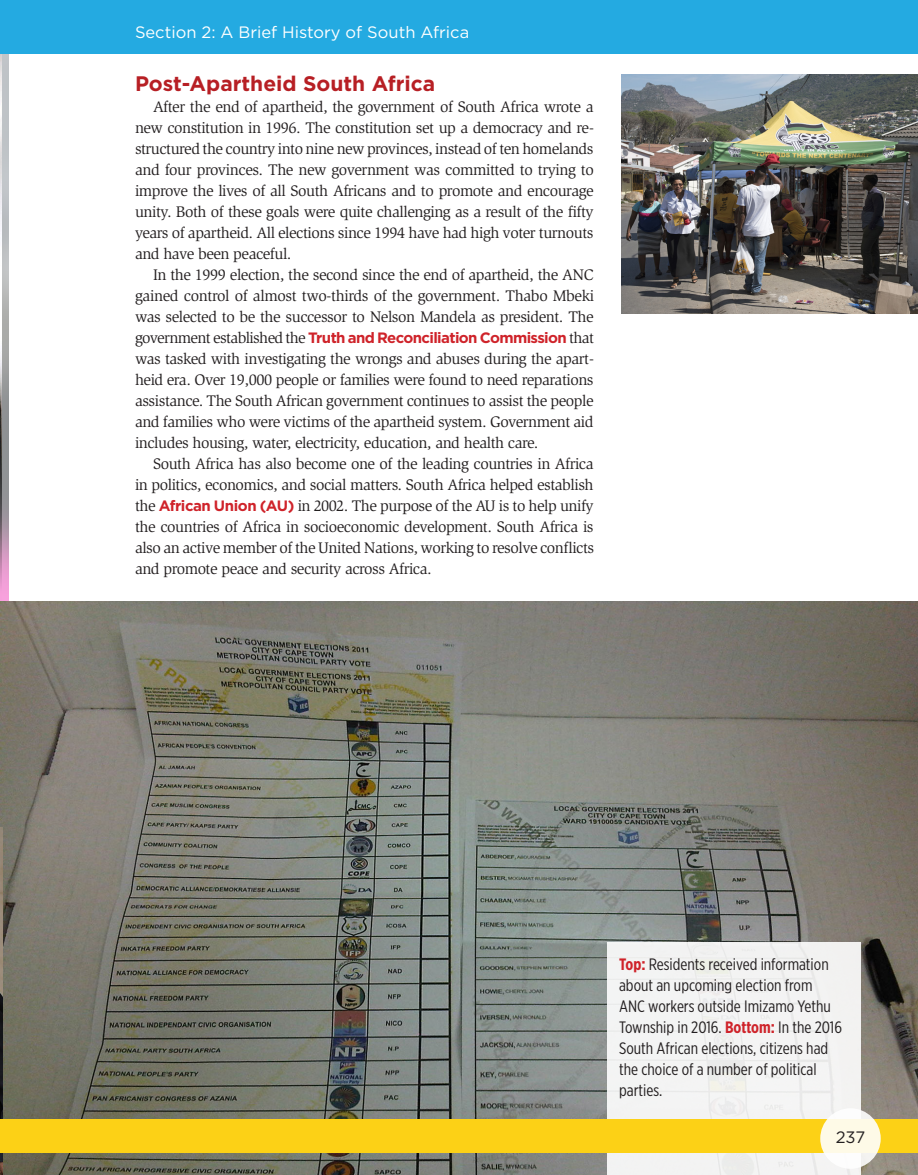
<style>
.page{position:relative;width:918px;height:1175px;background:#fff}
.page>*{position:absolute;margin:0;border:0;box-sizing:border-box;transform-origin:0 0}
.WS_-__B__Subtitle__r{font:700 21px "Gotham";color:#b71f24}
.WS_-_Caption_txt{font:16.5px/21px "Gotham X Narrow";color:#231f20}
.PAGE_HEADER__right_s{font:16.5px "Gotham";color:#fff}
.t1{font:16.5px "Gotham";color:#231f20}
.WS_-_body_copy_JUSTI{font:15.75px/21px "Slimbach Std";letter-spacing:-.03em;color:#231f20;text-align:justify}
.WS_-_body_copy_JUSTI-2{font:700 15px "Gotham";letter-spacing:-.04em;color:#cf232a}
.s1{font-family:"Slimbach Std";font-weight:400;font-size:15.75px;color:#231f20}
.s2{font-family:"Gotham";font-weight:700;font-size:15px;color:#cf232a}
.s3{font-weight:700;color:#cf232a}
</style>
<div class="page">
<img style="left:1px;top:54px;width:8px;height:547px">
<img style="left:0;top:601px;width:918px;height:573px">
<img style="left:0;top:54px;width:1px;height:549px">
<div style="left:607px;top:942px;width:254px;height:232px;background:#f3f3f3"></div>
<img style="left:621px;top:74px;width:297px;height:240px">
<img style="left:0;top:828px;width:2px;height:346px">
<div style="left:0;top:1119px;width:918px;height:33px;background:#fcd116"></div>
<div style="left:0;top:0;width:918px;height:54px;background:#24aae1"></div>
<svg style="left:820px;top:1108px;width:61px;height:60px;fill:#fefae7"></svg>
<p class="PAGE_HEADER__right_s" style="left:135px;top:22px;width:336px">Section 2: A Brief History of South Africa</p>
<p class="WS_-__B__Subtitle__r" style="left:135px;top:70px;width:302px">Post-Apartheid South Africa</p>
<p class="WS_-_body_copy_JUSTI" style="left:135px;top:96px;width:461px;text-indent:18px">After the end of apartheid, the government of South Africa wrote a new constitution in 1996. The constitution set up a democracy and re&shy;structured the country into nine new provinces, instead of ten homelands and four provinces. The new government was committed to trying to improve the lives of all South Africans and to promote and encourage unity. Both of these goals were quite challenging as a result of the fifty years of apartheid. All elections since 1994 have had high voter turnouts and have been peaceful.</p>
<p class="WS_-_body_copy_JUSTI" style="left:135px;top:264px;width:461px;text-indent:18px">In the 1999 election, the second since the end of apartheid, the ANC gained control of almost two-thirds of the government. Thabo Mbeki was selected to be the successor to Nelson Mandela as president. The</p>
<p class="WS_-_body_copy_JUSTI-2" style="left:135px;top:328px;width:461px"><span class="s1">government established the</span> Truth and Reconciliation Commission <span class="s1">that</span></p>
<p class="WS_-_body_copy_JUSTI" style="left:135px;top:348px;width:461px">was tasked with investigating the wrongs and abuses during the apart&shy;heid era. Over 19,000 people or families were found to need reparations assistance. The South African government continues to assist the people and families who were victims of the apartheid system. Government aid includes housing, water, electricity, education, and health care.</p>
<p class="WS_-_body_copy_JUSTI" style="left:135px;top:453px;width:461px;text-indent:18px">South Africa has also become one of the leading countries in Africa in politics, economics, and social matters. South Africa helped establish the <span class="s2">African Union (AU)</span> in 2002. The purpose of the AU is to help unify the countries of Africa in socioeconomic development. South Africa is also an active member of the United Nations, working to resolve conflicts and promote peace and security across Africa.</p>
<p class="WS_-_Caption_txt" style="left:619px;top:953px;width:225px"><span class="s3">Top:</span> Residents received information about an upcoming election from<br>ANC workers outside Imizamo Yethu<br>Township in 2016. <span class="s3">Bottom:</span> In the 2016<br>South African elections, citizens had the choice of a number of political parties.</p>
<p class="t1" style="left:836px;top:1126px;width:31px">237</p>
</div>
